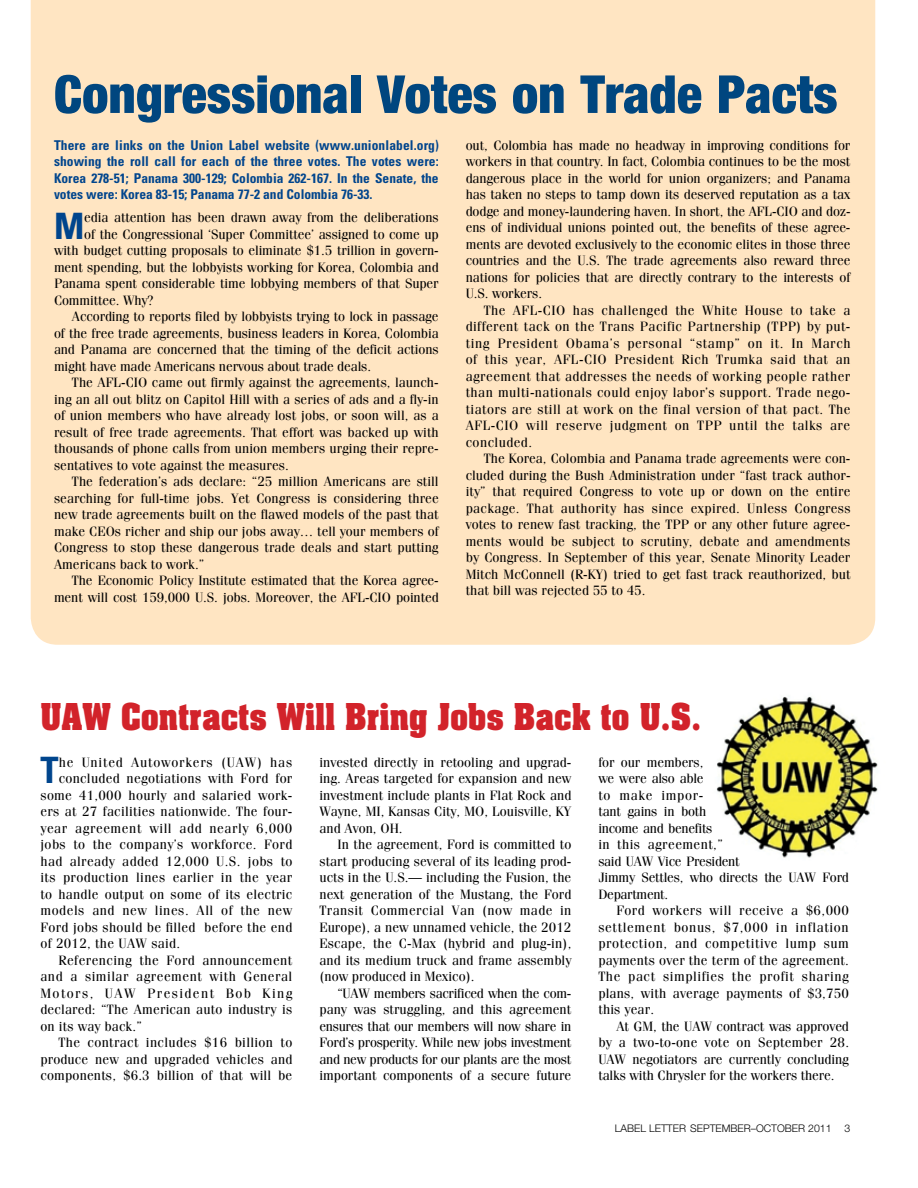
<style>
.page{position:relative;width:918px;height:1188px;background:#fff}
.page>*{position:absolute;margin:0;border:0;box-sizing:border-box;transform-origin:0 0}
.t1{font:900 condensed 52.5px "Helvetica Neue LT Std";color:#00467f}
.t2{font:700 condensed 36.3px "Univers LT Std";color:#00458d}
.t3{font:700 31.5px "Aachen Std";letter-spacing:.01em;color:#d2232a;scale:.9 1}
.t4{font:13.5px/16.5px "Fenice Std";color:#000;text-align:justify}
.t5{font:700 condensed 13.5px/16.5px "Univers LT Std";color:#00458d;text-align:justify}
.t6{font:13.5px "Fenice Std";letter-spacing:.02em;color:#000}
.t7{font:13.5px/16.5px "Fenice Std";letter-spacing:-.02em;color:#000}
.t8{font:13.5px "Fenice Std";letter-spacing:.025em;color:#000}
.t9{font:13.5px "Fenice Std";letter-spacing:.03em;color:#000}
.t10{font:13.5px "Fenice Std";letter-spacing:.04em;color:#000}
.t11{font:13.5px "Fenice Std";letter-spacing:.035em;color:#000}
.t12{font:13.5px "Fenice Std";letter-spacing:.055em;color:#000}
.t13{font:13.5px "Fenice Std";letter-spacing:.1em;color:#000}
.t14{font:300 10.5px "Helvetica Neue LT Std";color:#000}
</style>
<div class="page">
<div style="left:31px;top:0;width:844px;height:645px;background:#ffe5c2"></div>
<img style="left:716px;top:696px;width:162px;height:162px">
<h1 class="t1" style="left:54px;top:62px;width:785px">Congressional Votes on Trade Pacts</h1>
<p class="t5" style="left:54px;top:137px;width:386px">There are links on the Union Label website (www.unionlabel.org) showing the roll call for each of the three votes. The votes were:<br>Korea 278-51; Panama 300-129; Colombia 262-167. In the Senate, the votes were: Korea 83-15; Panama 77-2 and Colombia 76-33.</p>
<h2 class="t2" style="left:54px;top:204px;width:32px">M</h2>
<p class="t4" style="left:84px;top:209px;width:356px">edia attention has been drawn away from the deliberations</p>
<p class="t4" style="left:466px;top:136px;width:386px">out, Colombia has made no headway in improving conditions for workers in that country. In fact, Colombia continues to be the most dangerous place in the world for union organizers; and Panama has taken no steps to tamp down its deserved reputation as a tax dodge and money-laundering haven. In short, the AFL-CIO and doz&shy;ens of individual unions pointed out, the benefits of these agree&shy;ments are devoted exclusively to the economic elites in those three countries and the U.S. The trade agreements also reward three nations for policies that are directly contrary to the interests of U.S. workers.</p>
<p class="t4" style="left:466px;top:301px;width:386px;text-indent:18px">The AFL-CIO has challenged the White House to take a different tack on the Trans Pacific Partnership (TPP) by put&shy;ting President Obama’s personal “stamp” on it. In March of this year, AFL-CIO President Rich Trumka said that an agreement that addresses the needs of working people rather than multi-nationals could enjoy labor’s support. Trade nego&shy;tiators are still at work on the final version of that pact. The AFL-CIO will reserve judgment on TPP until the talks are concluded.</p>
<p class="t4" style="left:466px;top:450px;width:386px;text-indent:18px">The Korea, Colombia and Panama trade agreements were con&shy;cluded during the Bush Administration under “fast track author&shy;ity” that required Congress to vote up or down on the entire package. That authority has since expired. Unless Congress votes to renew fast tracking, the TPP or any other future agree&shy;ments would be subject to scrutiny, debate and amendments by Congress. In September of this year, Senate Minority Leader Mitch McConnell (R-KY) tried to get fast track reauthorized, but that bill was rejected 55 to 45.</p>
<p class="t4" style="left:84px;top:226px;width:356px">of the Congressional ‘Super Committee’ assigned to come up</p>
<p class="t4" style="left:54px;top:242px;width:386px">with budget cutting proposals to eliminate $1.5 trillion in govern-</p>
<p class="t4" style="left:54px;top:259px;width:386px">ment spending, but the lobbyists working for Korea, Colombia and</p>
<p class="t4" style="left:54px;top:275px;width:386px">Panama spent considerable time lobbying members of that Super</p>
<p class="t4" style="left:54px;top:292px;width:101px">Committee. Why?</p>
<p class="t4" style="left:72px;top:308px;width:368px">According to reports filed by lobbyists trying to lock in passage</p>
<p class="t4" style="left:54px;top:325px;width:386px">of the free trade agreements, business leaders in Korea, Colombia</p>
<p class="t4" style="left:54px;top:341px;width:386px">and Panama are concerned that the timing of the deficit actions</p>
<p class="t4" style="left:54px;top:358px;width:319px">might have made Americans nervous about trade deals.</p>
<p class="t4" style="left:72px;top:374px;width:368px">The AFL-CIO came out firmly against the agreements, launch-</p>
<p class="t4" style="left:54px;top:391px;width:386px">ing an all out blitz on Capitol Hill with a series of ads and a fly-in</p>
<p class="t4" style="left:54px;top:407px;width:386px">of union members who have already lost jobs, or soon will, as a</p>
<p class="t4" style="left:54px;top:424px;width:386px">result of free trade agreements. That effort was backed up with</p>
<p class="t4" style="left:54px;top:440px;width:386px">thousands of phone calls from union members urging their repre-</p>
<p class="t4" style="left:54px;top:457px;width:236px">sentatives to vote against the measures.</p>
<p class="t4" style="left:72px;top:473px;width:368px">The federation’s ads declare: “25 million Americans are still</p>
<p class="t4" style="left:54px;top:490px;width:386px">searching for full-time jobs. Yet Congress is considering three</p>
<p class="t4" style="left:54px;top:506px;width:386px">new trade agreements built on the flawed models of the past that</p>
<p class="t4" style="left:54px;top:523px;width:386px">make CEOs richer and ship our jobs away… tell your members of</p>
<p class="t4" style="left:54px;top:539px;width:386px">Congress to stop these dangerous trade deals and start putting</p>
<p class="t4" style="left:54px;top:556px;width:152px">Americans back to work.”</p>
<p class="t4" style="left:72px;top:572px;width:368px">The Economic Policy Institute estimated that the Korea agree-</p>
<p class="t4" style="left:54px;top:589px;width:386px">ment will cost 159,000 U.S. jobs. Moreover, the AFL-CIO pointed</p>
<h3 class="t3" style="left:40px;top:694px;width:736px">UAW Contracts Will Bring Jobs Back to U.S.</h3>
<h2 class="t2" style="left:40px;top:748px;width:20px">T</h2>
<p class="t12" style="left:59px;top:754px;width:235px">he United Autoworkers (UAW) has</p>
<p class="t7" style="left:598px;top:754px;width:252px">for our members,<br>we were also able<br>to make impor-<br>tant gains in both<br>income and benefits<br>in this agreement,”<br>said UAW Vice President<br>Jimmy Settles, who directs the UAW Ford<br>Department.</p>
<p class="t4" style="left:598px;top:902px;width:252px;text-indent:18px">Ford workers will receive a $6,000 settlement bonus, $7,000 in inflation protection, and competitive lump sum payments over the term of the agreement.<br>The pact simplifies the profit sharing plans, with average payments of $3,750 this year.</p>
<p class="t4" style="left:598px;top:1017px;width:252px;text-indent:18px">At GM, the UAW contract was approved by a two-to-one vote on September 28.<br>UAW negotiators are currently concluding talks with Chrysler for the workers there.</p>
<p class="t4" style="left:319px;top:754px;width:253px">invested directly in retooling and upgrad&shy;ing. Areas targeted for expansion and new investment include plants in Flat Rock and Wayne, MI, Kansas City, MO, Louisville, KY and Avon, OH.</p>
<p class="t4" style="left:319px;top:836px;width:254px;text-indent:18px">In the agreement, Ford is committed to start producing several of its leading prod&shy;ucts in the U.S.— including the Fusion, the next generation of the Mustang, the Ford Transit Commercial Van (now made in Europe), a new unnamed vehicle, the 2012<br>Escape, the C-Max (hybrid and plug-in), and its medium truck and frame assembly (now produced in Mexico).</p>
<p class="t4" style="left:319px;top:985px;width:253px;text-indent:18px">“UAW members sacrificed when the com&shy;pany was struggling, and this agreement ensures that our members will now share in Ford’s prosperity. While new jobs investment and new products for our plants are the most important components of a secure future</p>
<p class="t6" style="left:59px;top:771px;width:235px">concluded negotiations with Ford for</p>
<p class="t6" style="left:41px;top:787px;width:253px">some 41,000 hourly and salaried work-</p>
<p class="t6" style="left:41px;top:804px;width:253px">ers at 27 facilities nationwide. The four-</p>
<p class="t10" style="left:41px;top:820px;width:253px">year agreement will add nearly 6,000</p>
<p class="t9" style="left:41px;top:837px;width:254px">jobs to the company’s workforce. Ford</p>
<p class="t8" style="left:41px;top:853px;width:254px">had already added 12,000 U.S. jobs to</p>
<p class="t8" style="left:41px;top:870px;width:253px">its production lines earlier in the year</p>
<p class="t6" style="left:41px;top:886px;width:253px">to handle output on some of its electric</p>
<p class="t10" style="left:41px;top:903px;width:253px">models and new lines. All of the new</p>
<p class="t6" style="left:41px;top:919px;width:253px">Ford jobs should be filled before the end</p>
<p class="t6" style="left:41px;top:936px;width:141px">of 2012, the UAW said.</p>
<p class="t9" style="left:59px;top:952px;width:235px">Referencing the Ford announcement</p>
<p class="t11" style="left:41px;top:969px;width:253px">and a similar agreement with General</p>
<p class="t13" style="left:41px;top:985px;width:254px">Motors, UAW President Bob King</p>
<p class="t4" style="left:41px;top:1001px;width:253px">declared: “The American auto industry is</p>
<p class="t4" style="left:41px;top:1018px;width:103px">on its way back.”</p>
<p class="t8" style="left:59px;top:1035px;width:235px">The contract includes $16 billion to</p>
<p class="t4" style="left:41px;top:1051px;width:253px">produce new and upgraded vehicles and</p>
<p class="t4" style="left:41px;top:1067px;width:253px">components, $6.3 billion of that will be</p>
<p class="t14" style="left:615px;top:1122px;width:90px">LABEL LETTER SEPTEMBER</p>
<p class="t14" style="left:751px;top:1122px;width:21px">–OCTOBER</p>
<p class="t14" style="left:808px;top:1122px;width:44px">2011 3</p>
</div>
